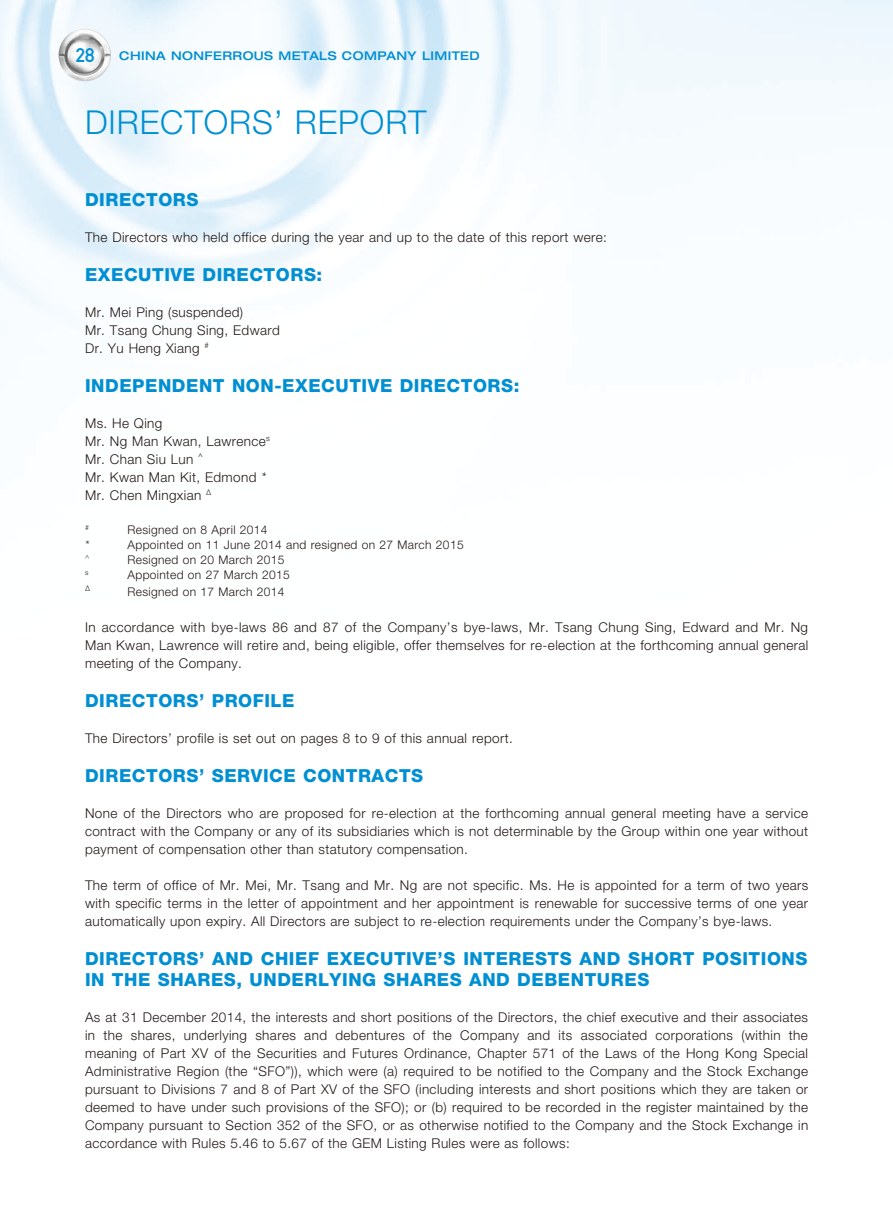
<style>
.page{position:relative;width:893px;height:1212px;background:#fff}
.page>*{position:absolute;margin:0;border:0;box-sizing:border-box;transform-origin:0 0}
.t1{font:300 33px "Helvetica Neue LT Std";letter-spacing:.03em;color:#008fd3}
.t2{font:19.5px "DIN Mittelschrift Std";color:#008fd3}
.t3{font:800 18px/21px "Helvetica Neue LT Std";letter-spacing:.03em;color:#008fd3}
.t4{font:300 13.5px/18px "Helvetica Neue LT Std";letter-spacing:.03em;color:#231916;text-align:justify}
.t5{font:300 12px "Helvetica Neue LT Std";letter-spacing:.03em;color:#231916}
.t6{font:500 expanded 12px "Helvetica Neue LT Std";letter-spacing:.03em;color:#008fd3}
.t7{font:italic 300 12px "Helvetica Neue LT Std";color:#231916}
.t8{font:300 7.8px "Frutiger LT Std";color:#231916}
.t9{font:italic 300 7.05px "Helvetica Neue LT Std";color:#231916}
.t10{font:300 7.05px "Helvetica Neue LT Std";color:#231916}
.s1{font-style:italic}
</style>
<div class="page">
<img style="left:0;top:0;width:893px;height:308px">
<img style="left:59px;top:29px;width:52px;height:52px;border-radius:26px">
<h2 class="t2" style="left:76px;top:44px;width:20px">28</h2>
<p class="t6" style="left:119px;top:49px;width:362px">CHINA NONFERROUS METALS COMPANY LIMITED</p>
<h1 class="t1" style="left:85px;top:102px;width:343px">DIRECTORS’ REPORT</h1>
<h3 class="t3" style="left:85px;top:189px;width:115px">DIRECTORS</h3>
<p class="t4" style="left:85px;top:227px;width:523px">The Directors who held office during the year and up to the date of this report were:</p>
<h3 class="t3" style="left:85px;top:264px;width:239px">EXECUTIVE DIRECTORS:</h3>
<p class="t4" style="left:85px;top:302px;width:196px;text-align:left">Mr. Mei Ping (suspended)<br>Mr. Tsang Chung Sing, Edward<br>Dr. Yu Heng Xiang <sup>#</sup></p>
<h3 class="t3" style="left:85px;top:375px;width:436px">INDEPENDENT NON-EXECUTIVE DIRECTORS:</h3>
<p class="t4" style="left:85px;top:413px;width:186px;text-align:left">Ms. He Qing<br>Mr. Ng Man Kwan, Lawrence<sup>s<br></sup>Mr. Chan Siu Lun <sup>^<br></sup>Mr. Kwan Man Kit, Edmond <span class="s1">*<br></span>Mr. Chen Mingxian <sup>∆</sup></p>
<p class="t9" style="left:85px;top:524px;width:5px">#</p>
<p class="t5" style="left:128px;top:523px;width:142px">Resigned on 8 April 2014</p>
<p class="t7" style="left:85px;top:538px;width:6px">*</p>
<p class="t5" style="left:128px;top:538px;width:338px">Appointed on 11 June 2014 and resigned on 27 March 2015</p>
<p class="t9" style="left:85px;top:554px;width:6px">^</p>
<p class="t5" style="left:128px;top:553px;width:159px">Resigned on 20 March 2015</p>
<p class="t10" style="left:85px;top:568px;width:5px">s</p>
<p class="t5" style="left:128px;top:568px;width:164px">Appointed on 27 March 2015</p>
<p class="t8" style="left:85px;top:584px;width:7px">∆</p>
<p class="t5" style="left:128px;top:584px;width:159px">Resigned on 17 March 2014</p>
<p class="t4" style="left:85px;top:617px;width:725px">In accordance with bye-laws 86 and 87 of the Company’s bye-laws, Mr. Tsang Chung Sing, Edward and Mr. Ng Man Kwan, Lawrence will retire and, being eligible, offer themselves for re-election at the forthcoming annual general meeting of the Company.</p>
<h3 class="t3" style="left:85px;top:690px;width:211px">DIRECTORS’ PROFILE</h3>
<p class="t4" style="left:85px;top:728px;width:429px">The Directors’ profile is set out on pages 8 to 9 of this annual report.</p>
<h3 class="t3" style="left:85px;top:765px;width:340px">DIRECTORS’ SERVICE CONTRACTS</h3>
<p class="t4" style="left:85px;top:803px;width:725px">None of the Directors who are proposed for re-election at the forthcoming annual general meeting have a service contract with the Company or any of its subsidiaries which is not determinable by the Group within one year without payment of compensation other than statutory compensation.</p>
<p class="t4" style="left:85px;top:875px;width:725px">The term of office of Mr. Mei, Mr. Tsang and Mr. Ng are not specific. Ms. He is appointed for a term of two years with specific terms in the letter of appointment and her appointment is renewable for successive terms of one year automatically upon expiry. All Directors are subject to re-election requirements under the Company’s bye-laws.</p>
<h3 class="t3" style="left:85px;top:948px;width:724px">DIRECTORS’ AND CHIEF EXECUTIVE’S INTERESTS AND SHORT POSITIONS<br>IN THE SHARES, UNDERLYING SHARES AND DEBENTURES</h3>
<p class="t4" style="left:85px;top:1007px;width:725px">As at 31 December 2014, the interests and short positions of the Directors, the chief executive and their associates in the shares, underlying shares and debentures of the Company and its associated corporations (within the meaning of Part XV of the Securities and Futures Ordinance, Chapter 571 of the Laws of the Hong Kong Special Administrative Region (the “SFO”)), which were (a) required to be notified to the Company and the Stock Exchange pursuant to Divisions 7 and 8 of Part XV of the SFO (including interests and short positions which they are taken or deemed to have under such provisions of the SFO); or (b) required to be recorded in the register maintained by the Company pursuant to Section 352 of the SFO, or as otherwise notified to the Company and the Stock Exchange in accordance with Rules 5.46 to 5.67 of the GEM Listing Rules were as follows:</p>
</div>
